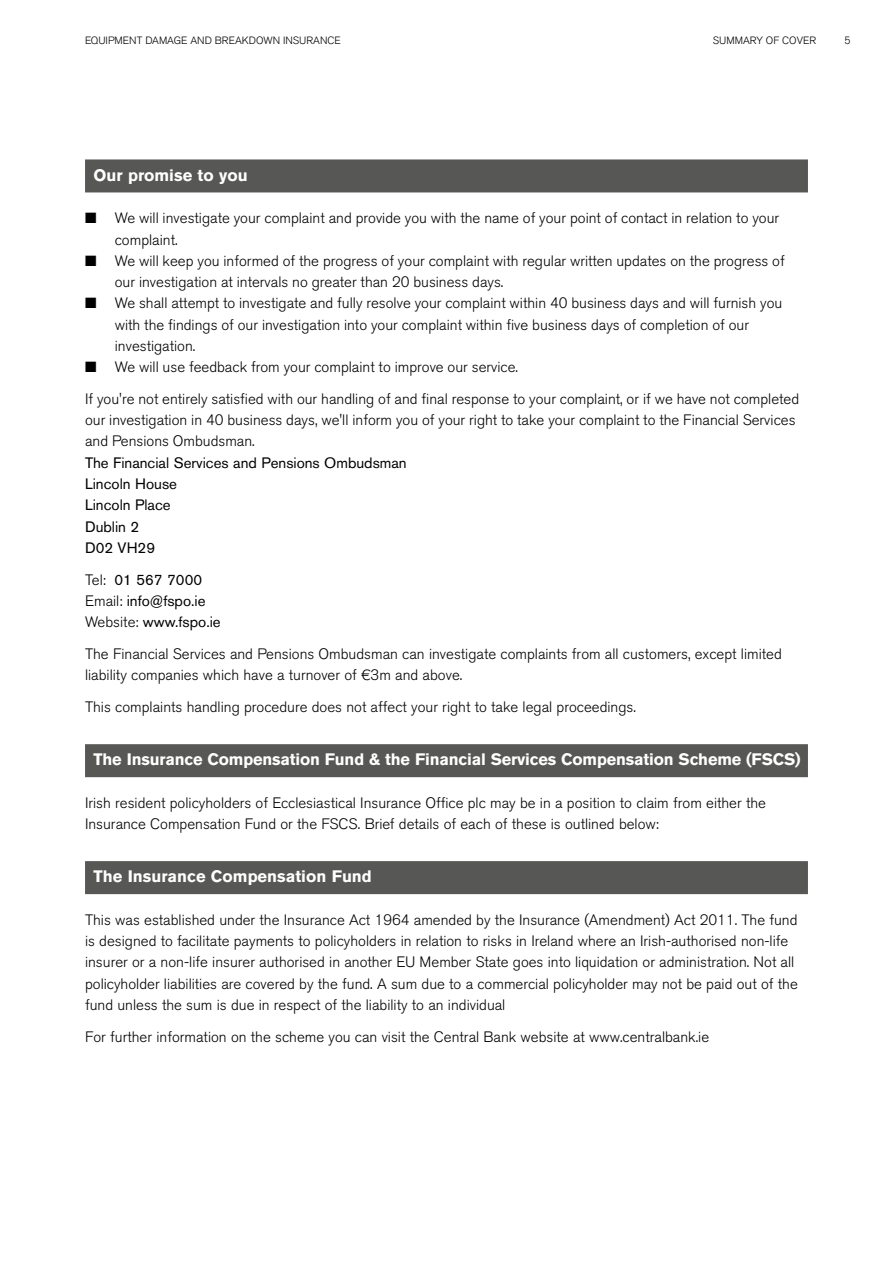
<style>
.page{position:relative;width:893px;height:1263px;background:#fff}
.page>*{position:absolute;margin:0;border:0;box-sizing:border-box;transform-origin:0 0}
.t1{font:700 16.5px "Akzidenz Grotesk BQ";letter-spacing:-.01em;color:#fff}
.t2{font:300 15px/21.3px "Akzidenz Grotesk BQ";color:#000}
.t3{font:15px/21.3px "Akzidenz Grotesk BQ";color:#000}
.t4{font:300 10.5px "Akzidenz Grotesk BQ";color:#000}
.s1{font-weight:300}
</style>
<div class="page">
<div style="left:85px;top:159px;width:723px;height:33px;background:#575756"></div>
<div style="left:85px;top:744px;width:723px;height:33px;background:#575756"></div>
<div style="left:85px;top:861px;width:723px;height:33px;background:#575756"></div>
<p class="t4" style="left:85px;top:34px;width:257px">EQUIPMENT DAMAGE AND BREAKDOWN INSURANCE</p>
<p class="t4" style="left:713px;top:34px;width:105px">SUMMARY OF COVER</p>
<p class="t4" style="left:844px;top:34px;width:8px">5</p>
<p class="t1" style="left:94px;top:165px;width:156px">Our promise to you</p>
<p class="t2" style="left:115px;top:208px;width:666px;text-indent:-30px">■ We will investigate your complaint and provide you with the name of your point of contact in relation to your complaint.</p>
<p class="t2" style="left:115px;top:250px;width:671px;text-indent:-30px">■ We will keep you informed of the progress of your complaint with regular written updates on the progress of our investigation at intervals no greater than 20 business days.</p>
<p class="t2" style="left:115px;top:293px;width:669px;text-indent:-30px">■ We shall attempt to investigate and fully resolve your complaint within 40 business days and will furnish you with the findings of our investigation into your complaint within five business days of completion of our investigation.</p>
<p class="t2" style="left:85px;top:351px;width:716px;line-height:32px">■ We will use feedback from your complaint to improve our service.<br>If you're not entirely satisfied with our handling of and final response to your complaint, or if we have not completed</p>
<p class="t2" style="left:85px;top:410px;width:712px">our investigation in 40 business days, we'll inform you of your right to take your complaint to the Financial Services and Pensions Ombudsman.</p>
<p class="t3" style="left:85px;top:452px;width:323px">The Financial Services and Pensions Ombudsman<br>Lincoln House<br>Lincoln Place<br>Dublin 2<br>D02 VH29</p>
<p class="t3" style="left:85px;top:569px;width:137px"><span class="s1">Tel:</span> 01 567 7000<br><span class="s1">Email:</span> info@fspo.ie<br><span class="s1">Website:</span> www.fspo.ie</p>
<p class="t2" style="left:85px;top:643px;width:698px">The Financial Services and Pensions Ombudsman can investigate complaints from all customers, except limited liability companies which have a turnover of €3m and above.</p>
<p class="t2" style="left:85px;top:697px;width:552px">This complaints handling procedure does not affect your right to take legal proceedings.</p>
<p class="t1" style="left:94px;top:750px;width:708px">The Insurance Compensation Fund &amp; the Financial Services Compensation Scheme (FSCS)</p>
<p class="t2" style="left:85px;top:792px;width:682px">Irish resident policyholders of Ecclesiastical Insurance Office plc may be in a position to claim from either the<br>Insurance Compensation Fund or the FSCS. Brief details of each of these is outlined below:</p>
<p class="t1" style="left:94px;top:867px;width:280px">The Insurance Compensation Fund</p>
<p class="t2" style="left:85px;top:909px;width:714px">This was established under the Insurance Act 1964 amended by the Insurance (Amendment) Act 2011. The fund is designed to facilitate payments to policyholders in relation to risks in Ireland where an Irish-authorised non-life insurer or a non-life insurer authorised in another EU Member State goes into liquidation or administration. Not all policyholder liabilities are covered by the fund. A sum due to a commercial policyholder may not be paid out of the fund unless the sum is due in respect of the liability to an individual</p>
<p class="t2" style="left:85px;top:1026px;width:626px">For further information on the scheme you can visit the Central Bank website at www.centralbank.ie</p>
</div>
